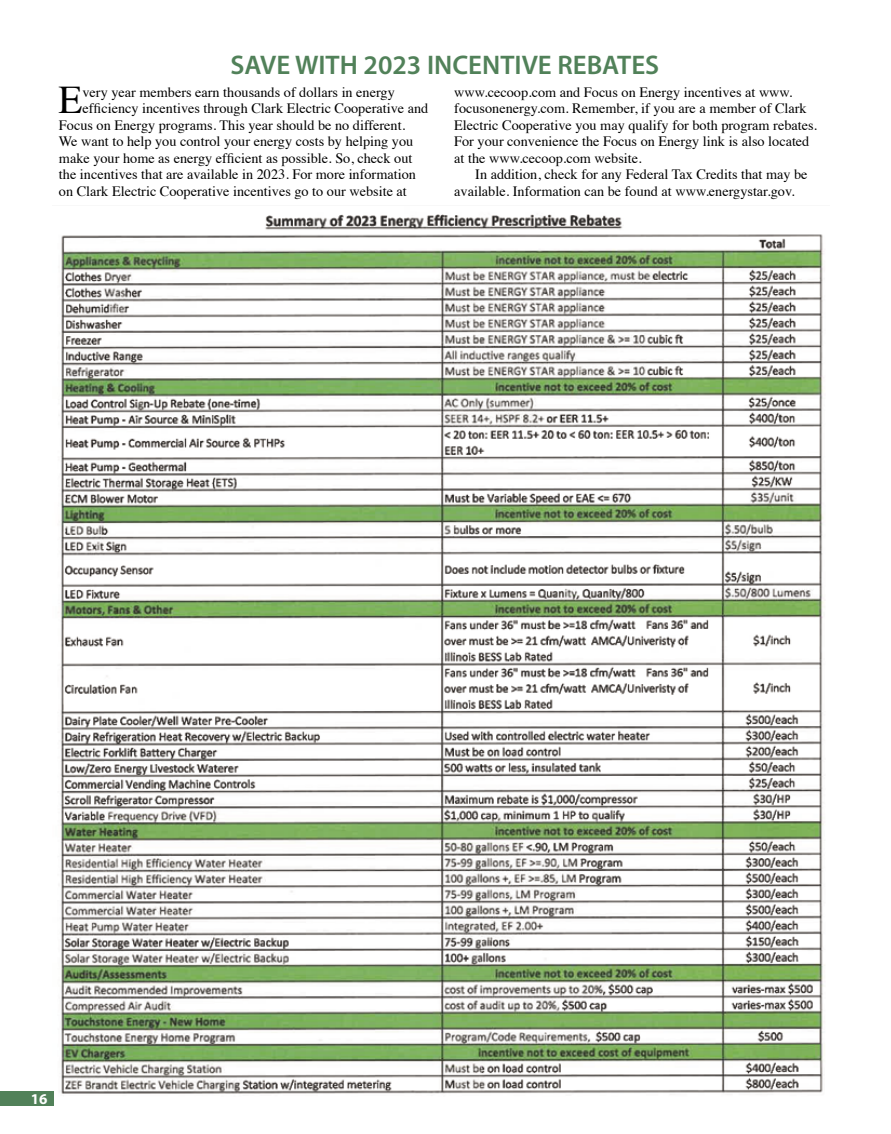
<style>
.page{position:relative;width:891px;height:1134px;background:#fff}
.page>*{position:absolute;margin:0;border:0;box-sizing:border-box;transform-origin:0 0}
.t1{font:39.15px "Times";color:#000}
.t2{font:600 27px "Myriad Pro";color:#518159}
.t3{font:700 15px "Myriad Pro";color:#fff}
.t4{font:14.25px/16.5px "Times";color:#000}
</style>
<div class="page">
<img style="left:59px;top:214px;width:766px;height:880px">
<div style="left:0;top:1091px;width:54px;height:14px;background:#518159"></div>
<h2 class="t2" style="left:231px;top:48px;width:430px">SAVE WITH 2023 INCENTIVE REBATES</h2>
<h1 class="t1" style="left:59px;top:63px;width:25px">E</h1>
<p class="t4" style="left:82px;top:82px;width:314px">very year members earn thousands of dollars in energy</p>
<p class="t4" style="left:82px;top:99px;width:347px">efficiency incentives through Clark Electric Cooperative and</p>
<p class="t4" style="left:59px;top:115px;width:348px">Focus on Energy programs. This year should be no different.</p>
<p class="t4" style="left:59px;top:132px;width:356px">We want to help you control your energy costs by helping you</p>
<p class="t4" style="left:59px;top:148px;width:355px">make your home as energy efficient as possible. So, check out</p>
<p class="t4" style="left:59px;top:165px;width:358px">the incentives that are available in 2023. For more information</p>
<p class="t4" style="left:59px;top:181px;width:349px">on Clark Electric Cooperative incentives go to our website at</p>
<p class="t4" style="left:454px;top:82px;width:364px">www.cecoop.com and Focus on Energy incentives at www. focusonenergy.com. Remember, if you are a member of Clark Electric Cooperative you may qualify for both program rebates.<br>For your convenience the Focus on Energy link is also located at the www.cecoop.com website.</p>
<p class="t4" style="left:454px;top:165px;width:355px;text-indent:21px">In addition, check for any Federal Tax Credits that may be available. Information can be found at www.energystar.gov.</p>
<p class="t3" style="left:31px;top:1089px;width:18px">16</p>
</div>
